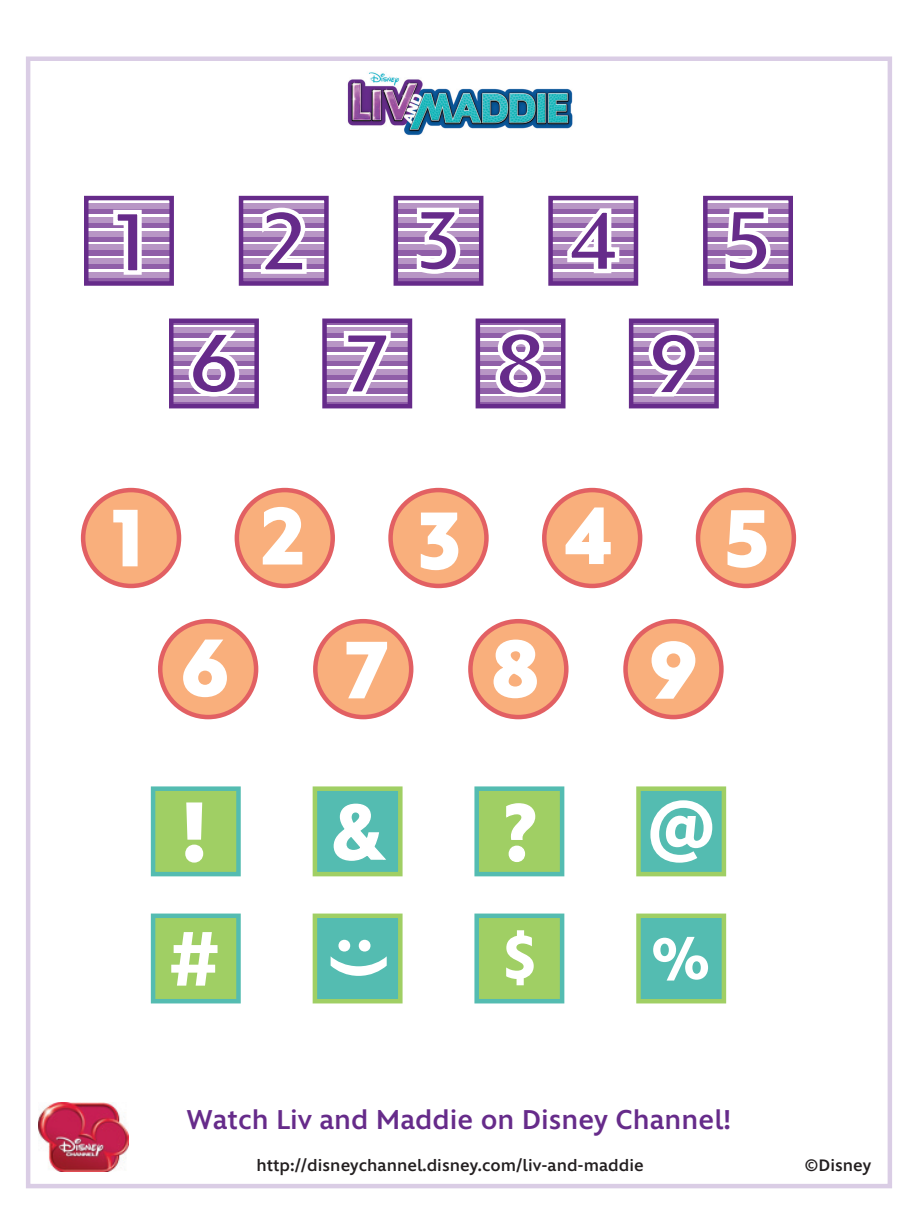
<style>
.page{position:relative;width:918px;height:1216px;background:#fff}
.page>*{position:absolute;margin:0;border:0;box-sizing:border-box;transform-origin:0 0}
.t1{font:700 76.5px "Matterhorn";color:#fff}
.t2{font:700 60px "Matterhorn";color:#fff}
.t3{font:600 27px "Matterhorn";color:#662b8a}
.t4{font:600 16.5px "Matterhorn";color:#231f20}
</style>
<div class="page">
<img style="left:324px;top:72px;width:270px;height:137px">
<div style="left:26px;top:56px;width:866px;height:1132px;border:4px solid #dacde5"></div>
<img style="left:38px;top:1102px;width:90px;height:70px">
<svg style="left:89px;top:203px;width:80px;height:78px;fill:#b896c5"></svg>
<div style="left:84px;top:196px;width:90px;height:90px;border:4px solid #662b8a"></div>
<svg style="left:111px;top:208px;width:33px;height:69px"></svg>
<svg style="left:244px;top:203px;width:80px;height:78px;background:#b390c2"></svg>
<div style="left:239px;top:196px;width:90px;height:90px;border:4px solid #662b8a"></div>
<svg style="left:258px;top:205px;width:51px;height:71px"></svg>
<svg style="left:399px;top:201px;width:79px;height:80px"></svg>
<div style="left:394px;top:196px;width:89px;height:90px;border:4px solid #662b8a"></div>
<svg style="left:415px;top:205px;width:48px;height:71px"></svg>
<svg style="left:553px;top:201px;width:80px;height:80px;fill:#b896c5"></svg>
<div style="left:548px;top:196px;width:90px;height:90px;border:4px solid #662b8a"></div>
<svg style="left:563px;top:206px;width:59px;height:69px"></svg>
<svg style="left:708px;top:203px;width:80px;height:78px;background:#b390c2"></svg>
<div style="left:703px;top:196px;width:90px;height:90px;border:4px solid #662b8a"></div>
<svg style="left:723px;top:205px;width:50px;height:71px"></svg>
<svg style="left:174px;top:323px;width:80px;height:80px"></svg>
<div style="left:169px;top:318px;width:90px;height:90px;border:4px solid #662b8a"></div>
<svg style="left:186px;top:328px;width:56px;height:71px"></svg>
<svg style="left:327px;top:323px;width:80px;height:80px;fill:#b896c5"></svg>
<div style="left:322px;top:318px;width:90px;height:90px;border:4px solid #662b8a"></div>
<svg style="left:342px;top:329px;width:51px;height:69px"></svg>
<svg style="left:481px;top:323px;width:80px;height:80px"></svg>
<div style="left:476px;top:318px;width:90px;height:90px;border:4px solid #662b8a"></div>
<svg style="left:493px;top:328px;width:55px;height:71px"></svg>
<svg style="left:634px;top:323px;width:80px;height:80px"></svg>
<div style="left:629px;top:318px;width:90px;height:90px;border:4px solid #662b8a"></div>
<svg style="left:646px;top:328px;width:55px;height:71px"></svg>
<div style="left:83px;top:490px;width:96px;height:96px;background:#f9af7c;border-radius:50%"></div>
<div style="left:81px;top:488px;width:100px;height:100px;border:4px solid #e26063;border-radius:50%"></div>
<div style="left:237px;top:490px;width:96px;height:96px;background:#f9af7c;border-radius:50%"></div>
<div style="left:235px;top:488px;width:100px;height:100px;border:4px solid #e26063;border-radius:50%"></div>
<div style="left:391px;top:490px;width:95px;height:96px;background:#f9af7c;border-radius:50%"></div>
<div style="left:388px;top:488px;width:101px;height:100px;border:4px solid #e26063;border-radius:50%"></div>
<div style="left:544px;top:490px;width:96px;height:96px;background:#f9af7c;border-radius:50%"></div>
<div style="left:542px;top:488px;width:100px;height:100px;border:4px solid #e26063;border-radius:50%"></div>
<div style="left:698px;top:490px;width:96px;height:96px;background:#f9af7c;border-radius:50%"></div>
<div style="left:696px;top:488px;width:100px;height:100px;border:4px solid #e26063;border-radius:50%"></div>
<div style="left:160px;top:621px;width:96px;height:96px;background:#f9af7c;border-radius:50%"></div>
<div style="left:158px;top:619px;width:100px;height:100px;border:4px solid #e26063;border-radius:50%"></div>
<div style="left:315px;top:621px;width:96px;height:96px;background:#f9af7c;border-radius:50%"></div>
<div style="left:313px;top:619px;width:100px;height:100px;border:4px solid #e26063;border-radius:50%"></div>
<div style="left:470px;top:621px;width:96px;height:96px;background:#f9af7c;border-radius:50%"></div>
<div style="left:468px;top:619px;width:101px;height:100px;border:4px solid #e26063;border-radius:50%"></div>
<div style="left:626px;top:621px;width:95px;height:96px;background:#f9af7c;border-radius:50%"></div>
<div style="left:623px;top:619px;width:101px;height:100px;border:4px solid #e26063;border-radius:50%"></div>
<svg style="left:113px;top:509px;width:25px;height:58px"></svg>
<svg style="left:262px;top:506px;width:41px;height:59px"></svg>
<svg style="left:420px;top:512px;width:39px;height:59px"></svg>
<svg style="left:565px;top:507px;width:46px;height:57px"></svg>
<svg style="left:727px;top:510px;width:40px;height:58px"></svg>
<svg style="left:183px;top:639px;width:44px;height:59px"></svg>
<svg style="left:346px;top:641px;width:42px;height:58px"></svg>
<svg style="left:493px;top:639px;width:44px;height:60px"></svg>
<svg style="left:651px;top:641px;width:45px;height:58px"></svg>
<div style="left:153px;top:789px;width:86px;height:85px;background:#a0cf64"></div>
<div style="left:151px;top:786px;width:90px;height:90px;border:4px solid #54bcb1"></div>
<div style="left:315px;top:789px;width:85px;height:85px;background:#54bcb1"></div>
<div style="left:313px;top:786px;width:90px;height:90px;border:4px solid #a0cf64"></div>
<div style="left:477px;top:789px;width:85px;height:85px;background:#a0cf64"></div>
<div style="left:474px;top:786px;width:90px;height:90px;border:4px solid #54bcb1"></div>
<div style="left:639px;top:789px;width:85px;height:85px;background:#54bcb1"></div>
<div style="left:636px;top:786px;width:90px;height:90px;border:4px solid #a0cf64"></div>
<div style="left:153px;top:916px;width:86px;height:85px;background:#a0cf64"></div>
<div style="left:151px;top:913px;width:90px;height:90px;border:4px solid #54bcb1"></div>
<div style="left:315px;top:916px;width:85px;height:85px;background:#54bcb1"></div>
<div style="left:313px;top:913px;width:90px;height:90px;border:4px solid #a0cf64"></div>
<div style="left:477px;top:916px;width:85px;height:85px;background:#a0cf64"></div>
<div style="left:474px;top:913px;width:90px;height:90px;border:4px solid #54bcb1"></div>
<div style="left:639px;top:916px;width:85px;height:85px;background:#54bcb1"></div>
<div style="left:636px;top:913px;width:90px;height:90px;border:4px solid #a0cf64"></div>
<svg style="left:185px;top:802px;width:19px;height:59px"></svg>
<div style="left:185px;top:844px;width:18px;height:18px;border:3px solid #fff;border-radius:50%"></div>
<svg style="left:333px;top:803px;width:53px;height:58px"></svg>
<div style="left:509px;top:845px;width:16px;height:17px;border:2px solid #fff;border-radius:50%"></div>
<svg style="left:506px;top:803px;width:30px;height:58px"></svg>
<svg style="left:506px;top:930px;width:28px;height:55px"></svg>
<svg style="left:653px;top:937px;width:55px;height:43px"></svg>
<h1 class="t1" style="left:167px;top:904px;width:55px">#</h1>
<h2 class="t2" style="left:403px;top:937px;width:45px;rotate:90deg">:)</h2>
<h1 class="t1" style="left:647px;top:774px;width:71px">@</h1>
<h3 class="t3" style="left:187px;top:1109px;width:546px">Watch Liv and Maddie on Disney Channel!</h3>
<p class="t4" style="left:256px;top:1159px;width:389px">http://disneychannel.disney.com/liv-and-maddie</p>
<p class="t4" style="left:804px;top:1159px;width:68px">©Disney</p>
</div>
